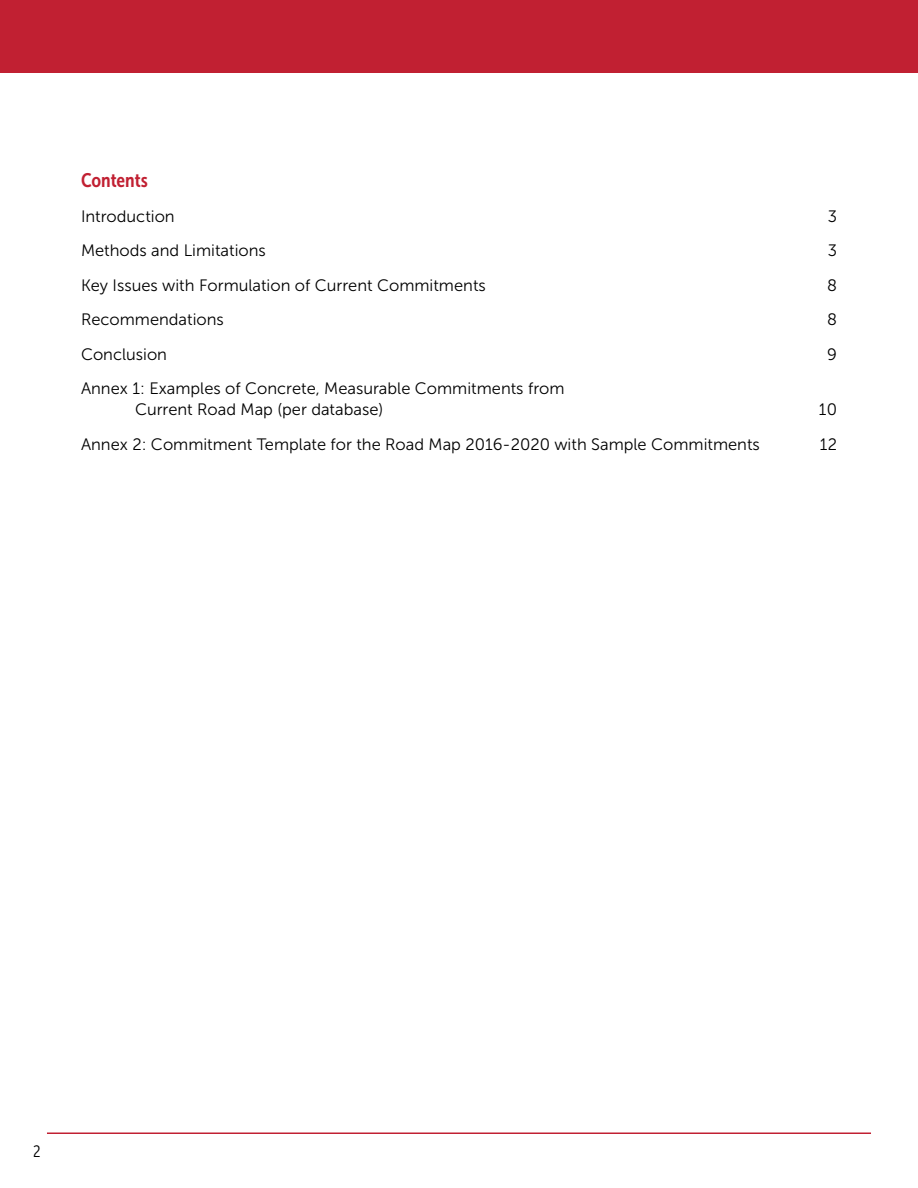
<style>
.page{position:relative;width:918px;height:1188px;background:#fff}
.page>*{position:absolute;margin:0;border:0;box-sizing:border-box;transform-origin:0 0}
.Heading_2{font:19.5px "Museo Sans Cond 700";color:#c12032}
.t1{font:16.5px/21px "Museo Sans 300";color:#000}
.t2{font:16.5px "Museo Sans Cond 300";color:#000}
</style>
<div class="page">
<hr style="left:47px;top:1132px;width:824px;height:2px;background:#c12032">
<div style="left:0;top:0;width:918px;height:73px;background:#c12032"></div>
<h2 class="Heading_2" style="left:81px;top:170px;width:68px">Contents</h2>
<p class="t1" style="left:81px;top:206px;width:95px">Introduction</p>
<p class="t1" style="left:828px;top:206px;width:11px">3</p>
<p class="t1" style="left:81px;top:240px;width:186px">Methods and Limitations</p>
<p class="t1" style="left:828px;top:240px;width:11px">3</p>
<p class="t1" style="left:81px;top:275px;width:406px">Key Issues with Formulation of Current Commitments</p>
<p class="t1" style="left:827px;top:275px;width:11px">8</p>
<p class="t1" style="left:81px;top:309px;width:144px">Recommendations</p>
<p class="t1" style="left:827px;top:309px;width:11px">8</p>
<p class="t1" style="left:81px;top:344px;width:88px">Conclusion</p>
<p class="t1" style="left:827px;top:344px;width:11px">9</p>
<p class="t1" style="left:135px;top:378px;width:431px;text-indent:-54px">Annex 1: Examples of Concrete, Measurable Commitments from<br>Current Road Map (per database)</p>
<p class="t1" style="left:819px;top:399px;width:20px">10</p>
<p class="t1" style="left:81px;top:434px;width:680px">Annex 2: Commitment Template for the Road Map 2016-2020 with Sample Commitments</p>
<p class="t1" style="left:820px;top:434px;width:19px">12</p>
<p class="t2" style="left:33px;top:1143px;width:9px">2</p>
</div>
